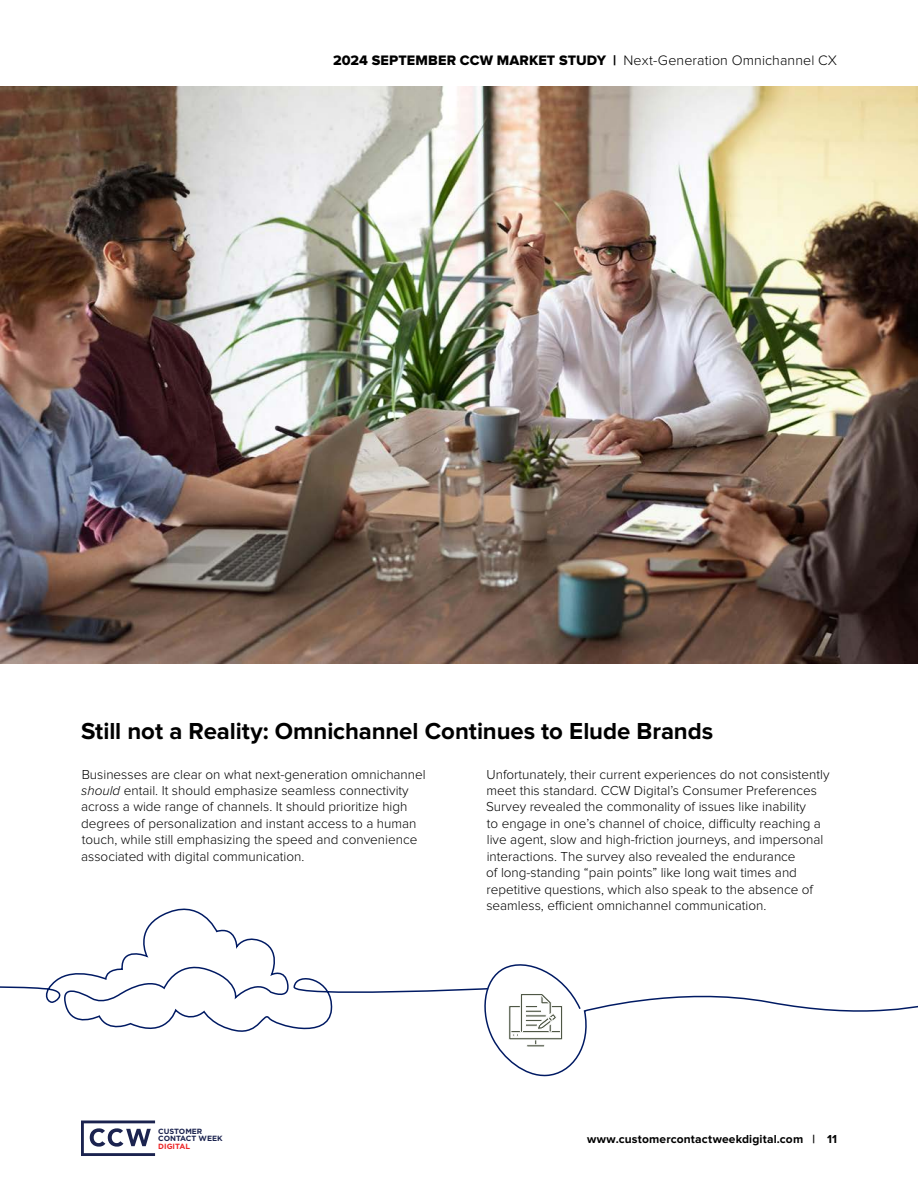
<style>
.page{position:relative;width:918px;height:1188px;background:#fff}
.page>*{position:absolute;margin:0;border:0;box-sizing:border-box;transform-origin:0 0}
.t1{font:700 24px "Proxima Nova";letter-spacing:-.005em;color:#000}
.t2{font:14.25px "Proxima Nova Extrabld";letter-spacing:.01em;color:#000}
.t3{font:300 13.5px/16.5px "Proxima Nova";color:#000}
.t4{font:700 12px "Proxima Nova";letter-spacing:.01em;color:#000}
.t5{font:700 7.5px/7.8px "Gotham";color:#1b234f}
.t6{font:700 7.5px "Gotham";color:#ed2426}
.s1{font-family:"Proxima Nova";font-weight:300}
.s2{font-style:italic}
</style>
<div class="page">
<svg style="left:81px;top:1121px;width:74px;height:35px"></svg>
<img style="left:0;top:86px;width:918px;height:577px">
<svg style="left:0;top:908px;width:478px;height:124px"></svg>
<svg style="left:478px;top:964px;width:440px;height:113px"></svg>
<svg style="left:508px;top:993px;width:55px;height:54px"></svg>
<p class="t2" style="left:333px;top:54px;width:505px">2024 SEPTEMBER CCW MARKET STUDY | <span class="s1">Next-Generation Omnichannel CX</span></p>
<h1 class="t1" style="left:81px;top:720px;width:634px">Still not a Reality: Omnichannel Continues to Elude Brands</h1>
<p class="t3" style="left:486px;top:766px;width:345px">Unfortunately, their current experiences do not consistently meet this standard. CCW Digital’s Consumer Preferences Survey revealed the commonality of issues like inability<br>to engage in one’s channel of choice, difficulty reaching a live agent, slow and high-friction journeys, and impersonal interactions. The survey also revealed the endurance<br>of long-standing “pain points” like long wait times and repetitive questions, which also speak to the absence of seamless, efficient omnichannel communication.</p>
<p class="t3" style="left:81px;top:766px;width:346px">Businesses are clear on what next-generation omnichannel <span class="s2">should</span> entail. It should emphasize seamless connectivity across a wide range of channels. It should prioritize high degrees of personalization and instant access to a human touch, while still emphasizing the speed and convenience associated with digital communication.</p>
<p class="t5" style="left:158px;top:1127px;width:66px">CUSTOMER<br>CONTACT WEEK</p>
<p class="t6" style="left:158px;top:1142px;width:33px">DIGITAL</p>
<p class="t4" style="left:587px;top:1134px;width:229px">www.customercontactweekdigital.com |</p>
<p class="t4" style="left:827px;top:1134px;width:11px">11</p>
</div>
